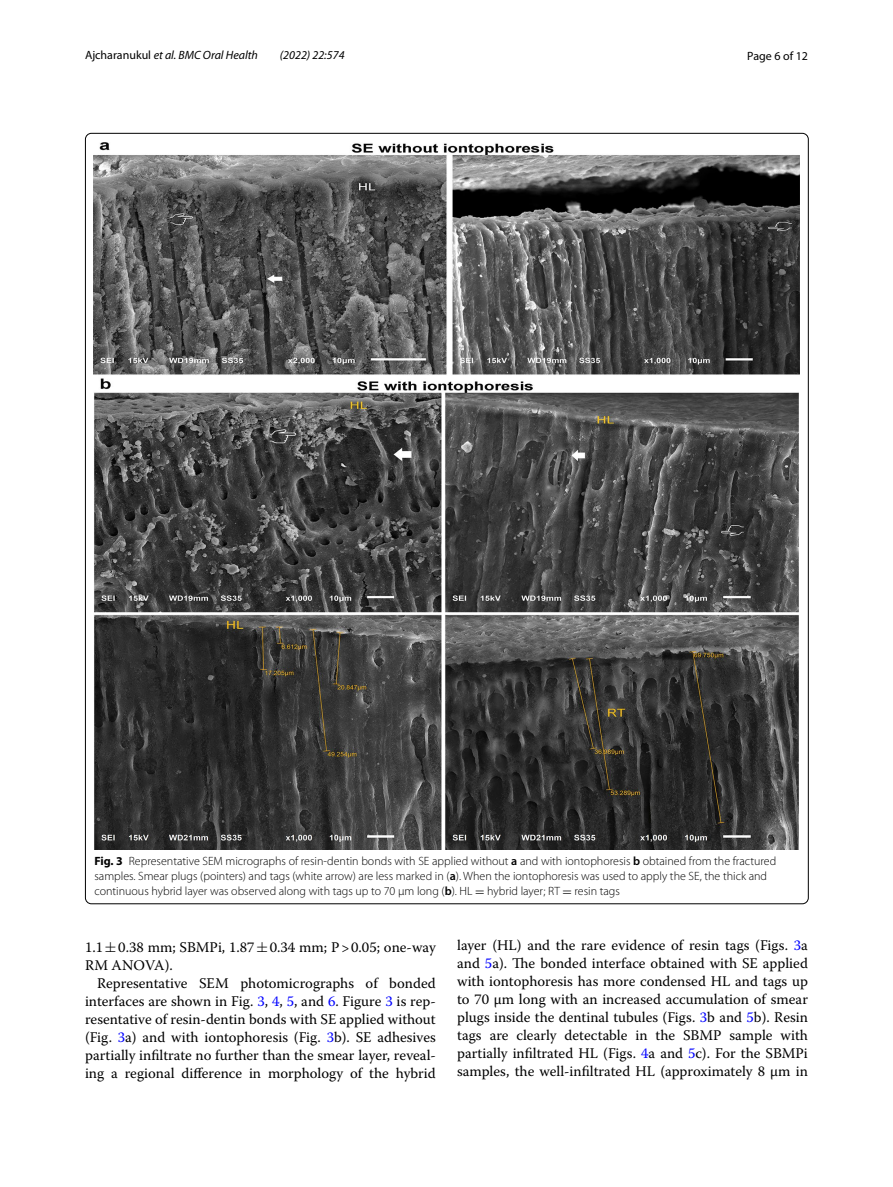
<style>
.page{position:relative;width:893px;height:1187px;background:#fff}
.page>*{position:absolute;margin:0;border:0;box-sizing:border-box;transform-origin:0 0}
.t1{font:14.7px/18px "Warnock Pro";color:#000;text-align:justify}
.t2{font:300 12px/15px "Myriad Pro";color:#000}
.t3{font:italic 12px "Myriad Pro";color:#000}
.t4{font:12px "Myriad Pro";color:#000}
.s1{font-style:normal}
.s2{font-weight:700}
.s3{font-weight:600}
.s4{font-family:"MTSY";font-weight:400}
.s5{font-family:"MTSY"}
.s6{color:#00f}
</style>
<div class="page">
<img style="left:94px;top:142px;width:706px;height:707px">
<p class="t3" style="left:85px;top:48px;width:174px"><span class="s1">Ajcharanukul</span> et al. BMC Oral Health</p>
<p class="t3" style="left:280px;top:48px;width:66px">(2022) 22:574</p>
<p class="t4" style="left:747px;top:48px;width:62px">Page 6 of 12</p>
<p class="t2" style="left:94px;top:853px;width:683px"><span class="s2">Fig. 3</span> Representative SEM micrographs of resin-dentin bonds with SE applied without <span class="s3">a</span> and with iontophoresis <span class="s3">b</span> obtained from the fractured samples. Smear plugs (pointers) and tags (white arrow) are less marked in (<span class="s3">a</span>). When the iontophoresis was used to apply the SE, the thick and continuous hybrid layer was observed along with tags up to 70 µm long (<span class="s3">b</span>). HL <span class="s4">=</span> hybrid layer; RT <span class="s4">=</span> resin tags</p>
<p class="t1" style="left:85px;top:937px;width:352px">1.1<span class="s5">±</span>0.38 mm; SBMPi, 1.87<span class="s5">±</span>0.34 mm; P&gt;0.05; one-way<br>RM ANOVA).</p>
<p class="t1" style="left:85px;top:973px;width:352px;text-indent:12px">Representative SEM photomicrographs of bonded interfaces are shown in Fig. <span class="s6">3</span>, <span class="s6">4</span>, <span class="s6">5</span>, and <span class="s6">6</span>. Figure <span class="s6">3</span> is rep&shy;resentative of resin-dentin bonds with SE applied without (Fig. <span class="s6">3</span>a) and with iontophoresis (Fig. <span class="s6">3</span>b). SE adhesives partially infiltrate no further than the smear layer, reveal&shy;ing a regional difference in morphology of the hybrid</p>
<p class="t1" style="left:457px;top:935px;width:352px">layer (HL) and the rare evidence of resin tags (Figs. <span class="s6">3</span>a and <span class="s6">5</span>a). The bonded interface obtained with SE applied with iontophoresis has more condensed HL and tags up to 70 µm long with an increased accumulation of smear plugs inside the dentinal tubules (Figs. <span class="s6">3</span>b and <span class="s6">5</span>b). Resin tags are clearly detectable in the SBMP sample with partially infiltrated HL (Figs. <span class="s6">4</span>a and <span class="s6">5</span>c). For the SBMPi samples, the well-infiltrated HL (approximately 8 µm in</p>
</div>
